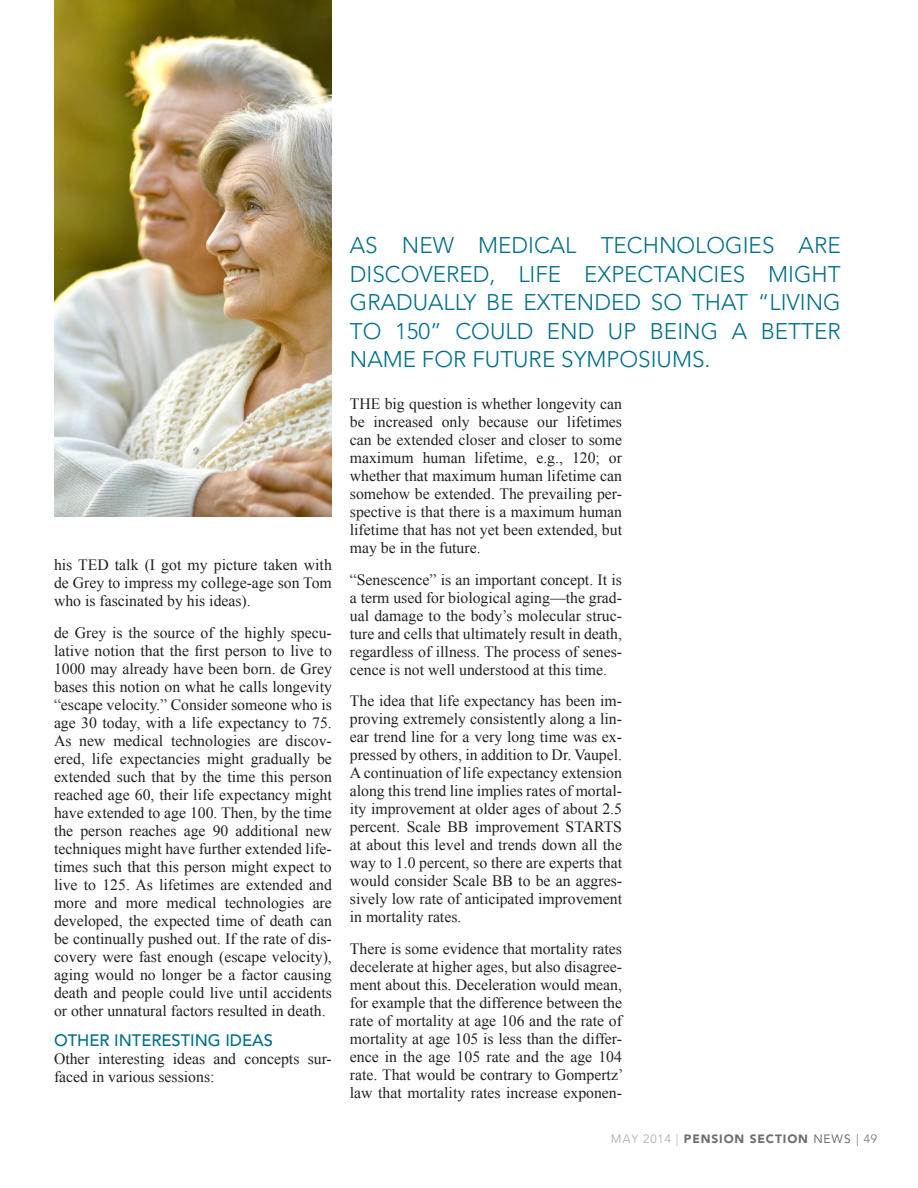
<style>
.page{position:relative;width:918px;height:1188px;background:#fff}
.page>*{position:absolute;margin:0;border:0;box-sizing:border-box;transform-origin:0 0}
.body{font:300 22.5px/28.5px "Avenir LT Std";color:#006e8a;text-align:justify}
.Subheaders{font:500 16.5px "Avenir LT Std";color:#006e8a}
.body-2{font:15.75px/18px "Times New Roman";color:#231f20;text-align:justify}
.t1{font:900 12px "Avenir LT Std";letter-spacing:.075em;color:#6c6d70}
.s1{font-weight:300;color:#a8a9ad}
.s2{font-weight:400}
.s3{font-weight:300}
</style>
<div class="page">
<img style="left:54px;top:0;width:278px;height:516px">
<p class="body-2" style="left:54px;top:556px;width:279px">his TED talk (I got my picture taken with de Grey to impress my college-age son Tom who is fascinated by his ideas).</p>
<p class="body-2" style="left:54px;top:623px;width:279px">de Grey is the source of the highly specu&shy;lative notion that the first person to live to 1000 may already have been born. de Grey bases this notion on what he calls longevity “escape velocity.” Consider someone who is age 30 today, with a life expectancy to 75.<br>As new medical technologies are discov&shy;ered, life expectancies might gradually be extended such that by the time this person reached age 60, their life expectancy might have extended to age 100. Then, by the time the person reaches age 90 additional new techniques might have further extended life&shy;times such that this person might expect to live to 125. As lifetimes are extended and more and more medical technologies are developed, the expected time of death can be continually pushed out. If the rate of dis&shy;covery were fast enough (escape velocity), aging would no longer be a factor causing death and people could live until accidents or other unnatural factors resulted in death.</p>
<p class="Subheaders" style="left:54px;top:1031px;width:221px">OTHER INTERESTING IDEAS</p>
<p class="body-2" style="left:54px;top:1049px;width:279px">Other interesting ideas and concepts sur&shy;faced in various sessions:</p>
<p class="body" style="left:350px;top:231px;width:492px">AS NEW MEDICAL TECHNOLOGIES ARE DISCOVERED, LIFE EXPECTANCIES MIGHT GRADUALLY BE EXTENDED SO THAT “LIVING TO 150” COULD END UP BEING A BETTER NAME FOR FUTURE SYMPOSIUMS.</p>
<p class="body-2" style="left:350px;top:395px;width:274px">THE big question is whether longevity can be increased only because our lifetimes can be extended closer and closer to some maximum human lifetime, e.g., 120; or whether that maximum human lifetime can somehow be extended. The prevailing per&shy;spective is that there is a maximum human lifetime that has not yet been extended, but may be in the future.</p>
<p class="body-2" style="left:350px;top:570px;width:274px">“Senescence” is an important concept. It is a term used for biological aging—the grad&shy;ual damage to the body’s molecular struc&shy;ture and cells that ultimately result in death, regardless of illness. The process of senes&shy;cence is not well understood at this time.</p>
<p class="body-2" style="left:350px;top:692px;width:274px">The idea that life expectancy has been im&shy;proving extremely consistently along a lin&shy;ear trend line for a very long time was ex&shy;pressed by others, in addition to Dr. Vaupel.<br>A continuation of life expectancy extension along this trend line implies rates of mortal&shy;ity improvement at older ages of about 2.5 percent. Scale BB improvement STARTS at about this level and trends down all the way to 1.0 percent, so there are experts that would consider Scale BB to be an aggres&shy;sively low rate of anticipated improvement in mortality rates.</p>
<p class="body-2" style="left:350px;top:939px;width:275px">There is some evidence that mortality rates decelerate at higher ages, but also disagree&shy;ment about this. Deceleration would mean, for example that the difference between the rate of mortality at age 106 and the rate of mortality at age 105 is less than the differ&shy;ence in the age 105 rate and the age 104 rate. That would be contrary to Gompertz’ law that mortality rates increase exponen-</p>
<p class="t1" style="left:611px;top:1132px;width:268px"><span class="s1">MAY 2014 |</span> PENSION SECTION <span class="s2">NEWS</span> <span class="s3">| 49</span></p>
</div>
